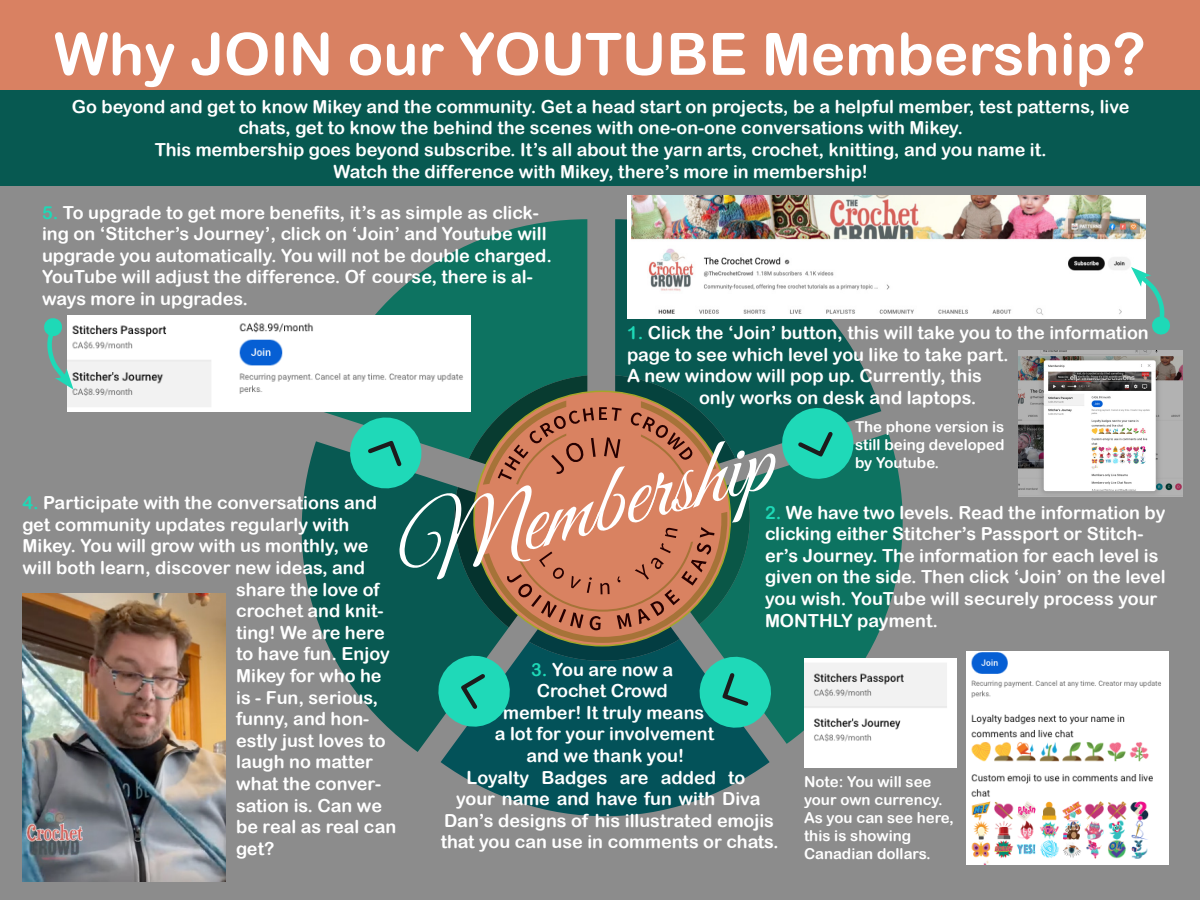
<style>
.page{position:relative;width:1200px;height:900px;background:#fff}
.page>*{position:absolute;margin:0;border:0;box-sizing:border-box;transform-origin:0 0}
.t1{font:italic 93px "Great Vibes";color:#fff}
.t2{font:58.5px "Arial Rounded MT Bold";color:#fff}
.t3{font:18px/21.6px "Arial Rounded MT Bold";color:#fff;text-align:center}
.t4{font:15px/18px "Arial Rounded MT Bold";color:#fff}
.s1{color:#1ed9b7}
.s2{font-size:92.7px}
</style>
<div class="page">
<div style="left:0;top:184px;width:1200px;height:716px;background:#8c8c8c"></div>
<div style="left:0;top:0;width:1200px;height:90px;background:#d98162"></div>
<div style="left:0;top:90px;width:1200px;height:96px;background:#075951"></div>
<svg style="left:321px;top:219px;width:266px;height:222px;fill:#0d7361"></svg>
<svg style="left:301px;top:441px;width:134px;height:311px;fill:#085952"></svg>
<svg style="left:441px;top:733px;width:329px;height:84px;fill:#035259"></svg>
<svg style="left:699px;top:433px;width:204px;height:311px;fill:#0d7361"></svg>
<svg style="left:615px;top:219px;width:266px;height:239px;background:#1a605a"></svg>
<svg style="left:435px;top:375px;width:423px;height:358px;background:#557360"></svg>
<svg style="left:345px;top:413px;width:81px;height:80px;background:#20a891"></svg>
<img style="left:627px;top:195px;width:519px;height:124px">
<img style="left:804px;top:658px;width:153px;height:109px">
<img style="left:967px;top:651px;width:201px;height:213px">
<svg style="left:1131px;top:267px;width:39px;height:68px"></svg>
<img style="left:1018px;top:351px;width:164px;height:145px">
<img style="left:68px;top:316px;width:403px;height:96px">
<svg style="left:44px;top:317px;width:30px;height:73px"></svg>
<img style="left:22px;top:593px;width:204px;height:288px">
<p class="t2" style="left:54px;top:19px;width:1093px">Why JOIN our YOUTUBE Membership?</p>
<p class="t3" style="left:72px;top:95px;width:1059px">Go beyond and get to know Mikey and the community. Get a head start on projects, be a helpful member, test patterns, live chats, get to know the behind the scenes with one-on-one conversations with Mikey.</p>
<p class="t3" style="left:155px;top:139px;width:894px">This membership goes beyond subscribe. It’s all about the yarn arts, crochet, knitting, and you name it.</p>
<p class="t3" style="left:334px;top:160px;width:536px">Watch the difference with Mikey, there’s more in membership!</p>
<p class="t3" style="left:42px;top:201px;width:512px;text-align:left"><span class="s1">5.</span> To upgrade to get more benefits, it’s as simple as click&shy;ing on ‘Stitcher’s Journey’, click on ‘Join’ and Youtube will upgrade you automatically. You will not be double charged.<br>YouTube will adjust the difference. Of course, there is al&shy;ways more in upgrades.</p>
<p class="t3" style="left:627px;top:322px;width:523px;text-align:left"><span class="s1">1.</span> Click the ‘Join’ button, this will take you to the information page to see which level you like to take part.<br>A new window will pop up. Currently, this</p>
<p class="t3" style="left:699px;top:386px;width:279px">only works on desk and laptops.</p>
<p class="t4" style="left:855px;top:418px;width:151px;text-align:justify">The phone version is still being developed by Youtube.</p>
<h1 class="t1" style="left:380px;top:509px;width:389px;rotate:-15deg"><span class="s2">M</span>embership</h1>
<p class="t3" style="left:22px;top:492px;width:356px"><span class="s1">4.</span> Participate with the conversations and</p>
<p class="t3" style="left:22px;top:513px;width:328px">get community updates regularly with</p>
<p class="t3" style="left:22px;top:535px;width:348px">Mikey. You will grow with us monthly, we</p>
<p class="t3" style="left:22px;top:557px;width:344px">will both learn, discover new ideas, and</p>
<p class="t3" style="left:236px;top:578px;width:145px">share the love of</p>
<p class="t3" style="left:236px;top:600px;width:149px">crochet and knit-</p>
<p class="t3" style="left:236px;top:621px;width:150px">ting! We are here</p>
<p class="t3" style="left:236px;top:643px;width:155px">to have fun. Enjoy</p>
<p class="t3" style="left:236px;top:665px;width:147px">Mikey for who he</p>
<p class="t3" style="left:236px;top:686px;width:144px">is - Fun, serious,</p>
<p class="t3" style="left:236px;top:708px;width:135px">funny, and hon-</p>
<p class="t3" style="left:236px;top:729px;width:151px">estly just loves to</p>
<p class="t3" style="left:236px;top:751px;width:138px">laugh no matter</p>
<p class="t3" style="left:236px;top:773px;width:147px">what the conver-</p>
<p class="t3" style="left:236px;top:794px;width:147px">sation is. Can we</p>
<p class="t3" style="left:236px;top:816px;width:162px">be real as real can</p>
<p class="t3" style="left:236px;top:837px;width:40px">get?</p>
<p class="t3" style="left:765px;top:501px;width:402px;text-align:left"><span class="s1">2.</span> We have two levels. Read the information by clicking either Stitcher’s Passport or Stitch&shy;er’s Journey. The information for each level is given on the side. Then click ‘Join’ on the level you wish. YouTube will securely process your MONTHLY payment.</p>
<p class="t3" style="left:531px;top:658px;width:144px"><span class="s1">3.</span> You are now a</p>
<p class="t3" style="left:537px;top:680px;width:133px">Crochet Crowd</p>
<p class="t3" style="left:495px;top:701px;width:221px">member! It truly means<br>a lot for your involvement and we thank you!</p>
<p class="t3" style="left:441px;top:766px;width:340px">Loyalty Badges are added to<br>your name and have fun with Diva Dan’s designs of his illustrated emojis that you can use in comments or chats.</p>
<p class="t4" style="left:804px;top:772px;width:152px">Note: You will see your own currency.<br>As you can see here, this is showing</p>
<p class="t4" style="left:804px;top:844px;width:128px">Canadian dollars.</p>
</div>
